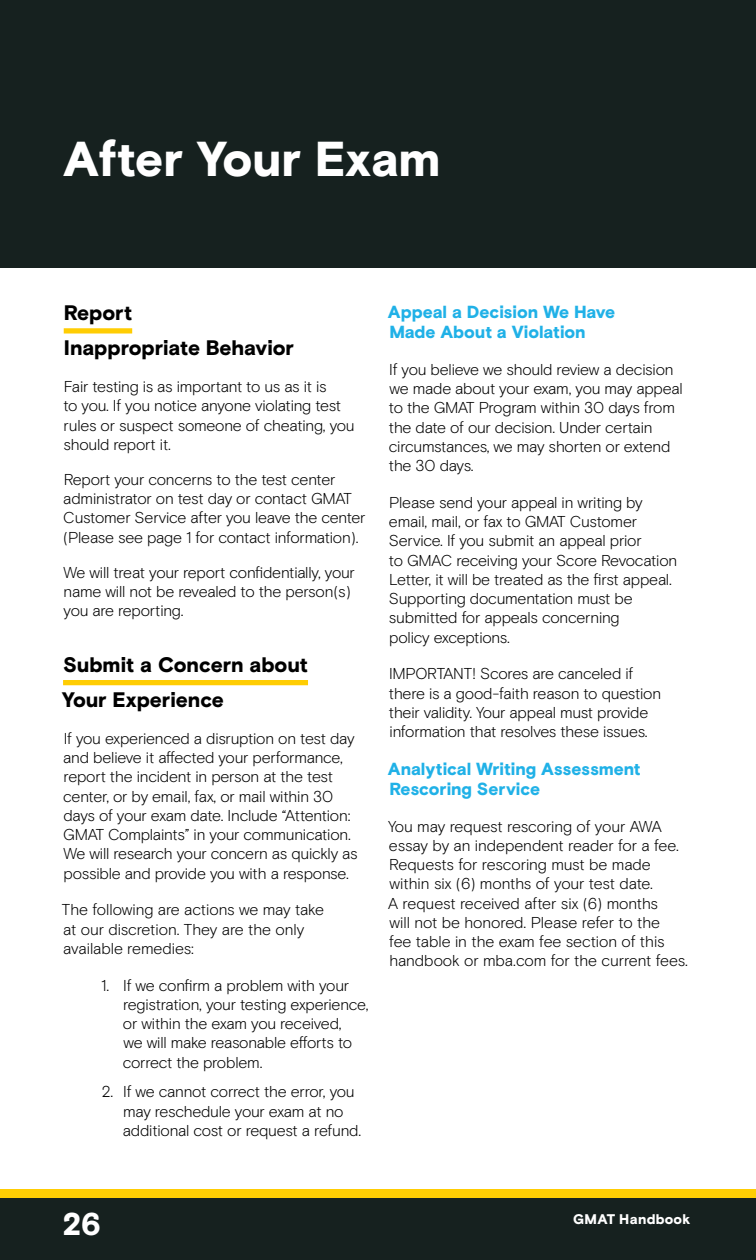
<style>
.page{position:relative;width:756px;height:1260px;background:#fff}
.page>*{position:absolute;margin:0;border:0;box-sizing:border-box;transform-origin:0 0}
.t1{font:900 49px "Basis Grotesque Pro";color:#fff}
.t2{font:900 31.5px "Basis Grotesque Pro";color:#fff}
.t3{font:900 21px/35px "Basis Grotesque Pro";color:#000}
.t4{font:900 17.5px/20.1px "Basis Grotesque Pro";letter-spacing:-.005em;color:#20b1e7}
.t5{font:300 15.75px/19.2px "Basis Grotesque Pro";letter-spacing:-.015em;color:#000}
.t6{font:900 14px "Basis Grotesque Pro";letter-spacing:.02em;color:#fff}
</style>
<div class="page">
<hr style="left:755px;top:0;width:1px;height:772px;background:#dbdcdc">
<div style="left:64px;top:328px;width:68px;height:6px;background:#ffcd03"></div>
<div style="left:63px;top:680px;width:245px;height:5px;background:#ffcd03"></div>
<div style="left:0;top:0;width:756px;height:268px;background:#16211f"></div>
<div style="left:0;top:1198px;width:756px;height:62px;background:#16211f"></div>
<svg style="left:753px;top:1189px;width:3px;height:9px"></svg>
<div style="left:0;top:1189px;width:753px;height:9px;background:#ffcd03"></div>
<h1 class="t1" style="left:63px;top:130px;width:379px">After Your Exam</h1>
<h3 class="t3" style="left:64px;top:297px;width:232px">Report<br>Inappropriate Behavior</h3>
<p class="t5" style="left:63px;top:377px;width:293px">Fair testing is as important to us as it is<br>to you. If you notice anyone violating test rules or suspect someone of cheating, you should report it.</p>
<p class="t5" style="left:63px;top:470px;width:304px">Report your concerns to the test center administrator on test day or contact GMAT Customer Service after you leave the center (Please see page 1 for contact information).</p>
<p class="t5" style="left:64px;top:563px;width:293px">We will treat your report confidentially, your name will not be revealed to the person(s) you are reporting.</p>
<h3 class="t3" style="left:62px;top:648px;width:248px">Submit a Concern about<br>Your Experience</h3>
<p class="t5" style="left:63px;top:729px;width:296px">If you experienced a disruption on test day and believe it affected your performance, report the incident in person at the test center, or by email, fax, or mail within 30 days of your exam date. Include “Attention:<br>GMAT Complaints” in your communication.<br>We will research your concern as quickly as possible and provide you with a response.</p>
<p class="t5" style="left:62px;top:900px;width:264px">The following are actions we may take at our discretion. They are the only available remedies:</p>
<p class="t5" style="left:123px;top:976px;width:247px;text-indent:-21px">1. If we confirm a problem with your registration, your testing experience, or within the exam you received,<br>we will make reasonable efforts to correct the problem.</p>
<p class="t5" style="left:123px;top:1082px;width:240px;text-indent:-21px">2. If we cannot correct the error, you may reschedule your exam at no additional cost or request a refund.</p>
<p class="t4" style="left:388px;top:303px;width:229px">Appeal a Decision We Have<br>Made About a Violation</p>
<p class="t5" style="left:389px;top:360px;width:296px">If you believe we should review a decision we made about your exam, you may appeal to the GMAT Program within 30 days from the date of our decision. Under certain circumstances, we may shorten or extend the 30 days.</p>
<p class="t5" style="left:389px;top:493px;width:290px">Please send your appeal in writing by email, mail, or fax to GMAT Customer Service. If you submit an appeal prior<br>to GMAC receiving your Score Revocation Letter, it will be treated as the first appeal.<br>Supporting documentation must be submitted for appeals concerning<br>policy exceptions.</p>
<p class="t5" style="left:389px;top:664px;width:274px">IMPORTANT! Scores are canceled if there is a good-faith reason to question their validity. Your appeal must provide information that resolves these issues.</p>
<p class="t4" style="left:388px;top:759px;width:254px">Analytical Writing Assessment<br>Rescoring Service</p>
<p class="t5" style="left:388px;top:817px;width:301px">You may request rescoring of your AWA essay by an independent reader for a fee.<br>Requests for rescoring must be made within six (6) months of your test date.<br>A request received after six (6) months<br>will not be honored. Please refer to the<br>fee table in the exam fee section of this handbook or mba.com for the current fees.</p>
<h2 class="t2" style="left:63px;top:1205px;width:39px">26</h2>
<p class="t6" style="left:573px;top:1211px;width:119px">GMAT Handbook</p>
</div>
